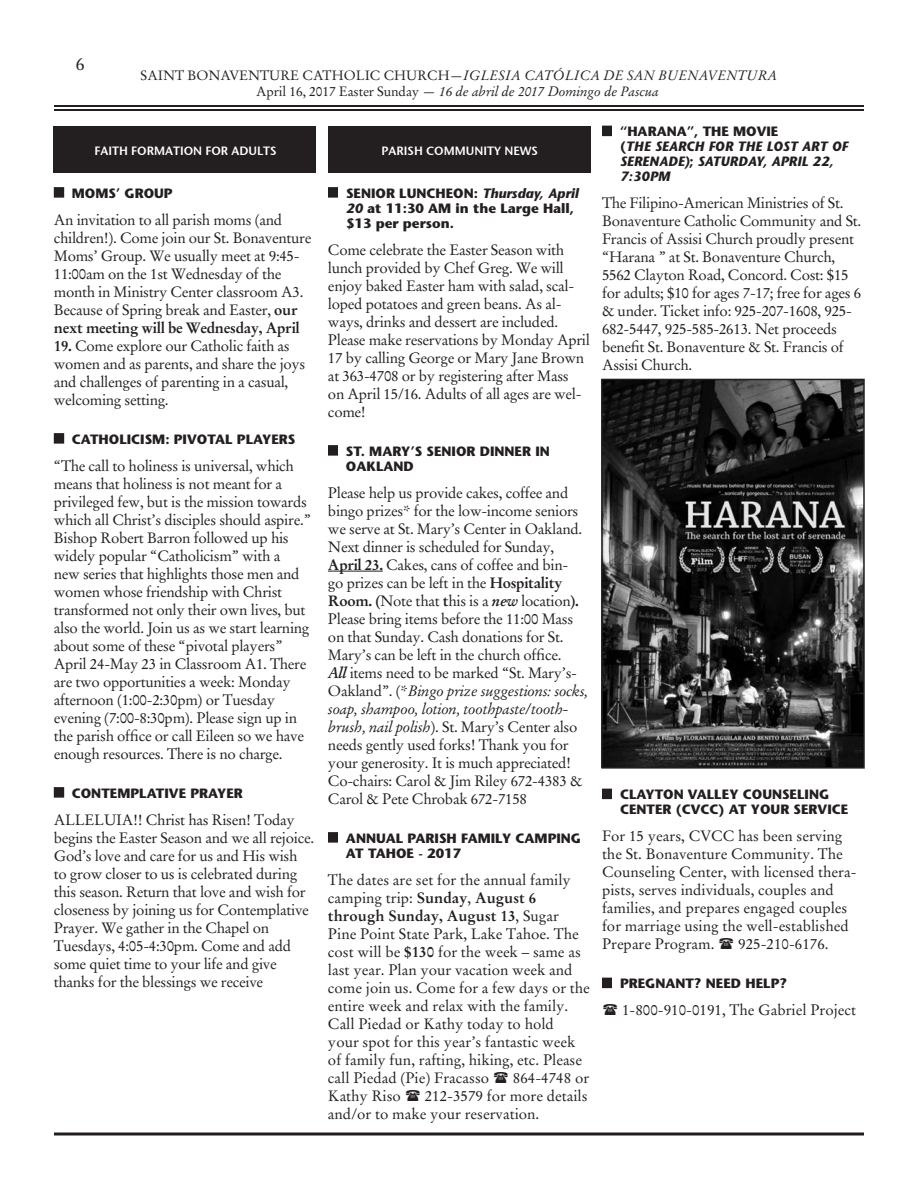
<style>
.page{position:relative;width:918px;height:1188px;background:#fff}
.page>*{position:absolute;margin:0;border:0;box-sizing:border-box;transform-origin:0 0}
.t1{font:18px "Stempel Garamond";color:#231f20}
.t2{font:15px/18px "Stempel Garamond";letter-spacing:-.02em;color:#231f20}
.t3{font:15px/18px "Stempel Garamond";color:#231f20}
.t4{font:700 13.5px/15px "Stone Sans";color:#231f20}
.t5{font:italic 13.5px/16.2px "Stempel Garamond";color:#231f20;text-align:center}
.t6{font:italic 700 13.5px/15px "Stone Sans";color:#231f20}
.t7{font:12px "Stone Sans Sem ITCTT Semi";color:#fff}
.s1{font-style:normal}
.s2{font-weight:700}
.s3{font-style:italic}
.s4{font-weight:700;font-style:italic}
</style>
<div class="page">
<hr style="left:54px;top:105px;width:810px;height:2px;background:#231f20">
<hr style="left:54px;top:109px;width:810px;height:2px;background:#231f20">
<svg style="left:54px;top:1132px;width:810px;height:4px"></svg>
<div style="left:328px;top:126px;width:262px;height:46px;background:#231f20"></div>
<div style="left:328px;top:187px;width:10px;height:11px;background:#231f20"></div>
<div style="left:328px;top:445px;width:10px;height:11px;background:#231f20"></div>
<hr style="left:328px;top:571px;width:55px;height:1px;background:#231f20">
<div style="left:328px;top:832px;width:10px;height:11px;background:#231f20"></div>
<div style="left:602px;top:126px;width:10px;height:10px;background:#231f20"></div>
<div style="left:602px;top:789px;width:10px;height:10px;background:#231f20"></div>
<div style="left:602px;top:978px;width:10px;height:10px;background:#231f20"></div>
<div style="left:54px;top:126px;width:262px;height:46px;background:#231f20"></div>
<div style="left:54px;top:187px;width:10px;height:11px;background:#231f20"></div>
<div style="left:54px;top:433px;width:10px;height:11px;background:#231f20"></div>
<div style="left:54px;top:787px;width:10px;height:11px;background:#231f20"></div>
<img style="left:604px;top:382px;width:258px;height:384px">
<div style="left:601px;top:379px;width:264px;height:390px;border:2px solid #231f20"></div>
<p class="t1" style="left:76px;top:53px;width:10px">6</p>
<p class="t5" style="left:141px;top:67px;width:638px"><span class="s1">SAINT BONAVENTURE CATHOLIC CHURCH</span>—IGLESIA CATÓLICA DE SAN BUENAVENTURA<br><span class="s1">April 16, 2017 Easter Sunday</span> — 16 de abril de 2017 Domingo de Pascua</p>
<p class="t7" style="left:94px;top:143px;width:184px">FAITH FORMATION FOR ADULTS</p>
<p class="t4" style="left:72px;top:185px;width:102px">MOMS’ GROUP</p>
<p class="t2" style="left:54px;top:211px;width:259px">An invitation to all parish moms (and children!). Come join our St. Bonaventure Moms’ Group. We usually meet at 9:45- 11:00am on the 1st Wednesday of the month in Ministry Center classroom A3.<br>Because of Spring break and Easter, <span class="s2">our next meeting will be Wednesday, April</span></p>
<p class="t2" style="left:54px;top:337px;width:253px"><span class="s2">19.</span> Come explore our Catholic faith as women and as parents, and share the joys and challenges of parenting in a casual, welcoming setting.</p>
<p class="t4" style="left:72px;top:431px;width:225px">CATHOLICISM: PIVOTAL PLAYERS</p>
<p class="t2" style="left:54px;top:457px;width:259px">“The call to holiness is universal, which means that holiness is not meant for a privileged few, but is the mission towards which all Christ’s disciples should aspire.” Bishop Robert Barron followed up his widely popular “Catholicism” with a<br>new series that highlights those men and women whose friendship with Christ transformed not only their own lives, but also the world. Join us as we start learning about some of these “pivotal players” April 24-May 23 in Classroom A1. There are two opportunities a week: Monday afternoon (1:00-2:30pm) or Tuesday evening (7:00-8:30pm). Please sign up in the parish office or call Eileen so we have enough resources. There is no charge.</p>
<p class="t4" style="left:72px;top:785px;width:173px">CONTEMPLATIVE PRAYER</p>
<p class="t2" style="left:54px;top:811px;width:262px">ALLELUIA!! Christ has Risen! Today begins the Easter Season and we all rejoice.<br>God’s love and care for us and His wish to grow closer to us is celebrated during this season. Return that love and wish for closeness by joining us for Contemplative Prayer. We gather in the Chapel on Tuesdays, 4:05-4:30pm. Come and add some quiet time to your life and give thanks for the blessings we receive</p>
<p class="t7" style="left:381px;top:143px;width:158px">PARISH COMMUNITY NEWS</p>
<p class="t4" style="left:346px;top:185px;width:234px">SENIOR LUNCHEON: <span class="s3">Thursday, April<br>20</span> at 11:30 AM in the Large Hall, $13 per person.</p>
<p class="t2" style="left:328px;top:241px;width:263px">Come celebrate the Easter Season with lunch provided by Chef Greg. We will enjoy baked Easter ham with salad, scal&shy;loped potatoes and green beans. As al&shy;ways, drinks and dessert are included.<br>Please make reservations by Monday April 17 by calling George or Mary Jane Brown at 363-4708 or by registering after Mass<br>on April 15/16. Adults of all ages are wel&shy;come!</p>
<p class="t4" style="left:346px;top:443px;width:205px">ST. MARY’S SENIOR DINNER IN<br>OAKLAND</p>
<p class="t2" style="left:328px;top:484px;width:262px">Please help us provide cakes, coffee and bingo prizes* for the low-income seniors we serve at St. Mary’s Center in Oakland.<br>Next dinner is scheduled for Sunday, <span class="s2">April 23.</span> Cakes, cans of coffee and bin-<br>go prizes can be left in the <span class="s2">Hospitality Room. (</span>Note that <span class="s2">t</span>his is a <span class="s4">new</span> location<span class="s2">).<br></span>Please bring items before the 11:00 Mass on that Sunday. Cash donations for St.<br>Mary’s can be left in the church office.<br><span class="s4">All</span> items need to be marked “St. Mary’s-Oakland”. (*<span class="s3">Bingo prize suggestions: socks, soap, shampoo, lotion, toothpaste/tooth&shy;brush, nail polish</span>). St. Mary’s Center also needs gently used forks! Thank you for your generosity. It is much appreciated!<br>Co-chairs: Carol &amp; Jim Riley 672-4383 &amp; Carol &amp; Pete Chrobak 672-7158</p>
<p class="t4" style="left:346px;top:830px;width:237px">ANNUAL PARISH FAMILY CAMPING<br>AT TAHOE - 2017</p>
<p class="t3" style="left:328px;top:871px;width:263px">The dates are set for the annual family camping trip: <span class="s2">Sunday</span>, <span class="s2">August 6 through Sunday, August 13</span>, Sugar Pine Point State Park, Lake Tahoe. The cost will be <span class="s2">$130</span> for the week – same as last year. Plan your vacation week and come join us. Come for a few days or the entire week and relax with the family.<br>Call Piedad or Kathy today to hold<br>your spot for this year’s fantastic week of family fun, rafting, hiking, etc. Please call Piedad (Pie) Fracasso</p>
<p class="t3" style="left:513px;top:1069px;width:78px">864-4748 or</p>
<p class="t3" style="left:328px;top:1087px;width:261px;text-indent:97px">212-3579 for more details and/or to make your reservation.</p>
<p class="t3" style="left:328px;top:1087px;width:74px">Kathy Riso</p>
<p class="t6" style="left:620px;top:124px;width:229px"><span class="s1">“HARANA”, THE MOVIE<br>(</span>THE SEARCH FOR THE LOST ART OF<br>SERENADE)<span class="s1">;</span> SATURDAY, APRIL 22,<br>7:30PM</p>
<p class="t2" style="left:602px;top:194px;width:261px">The Filipino-American Ministries of St.<br>Bonaventure Catholic Community and St.<br>Francis of Assisi Church proudly present “Harana ” at St. Bonaventure Church, 5562 Clayton Road, Concord. Cost: $15 for adults; $10 for ages 7-17; free for ages 6 &amp; under. Ticket info: 925-207-1608, 925- 682-5447, 925-585-2613. Net proceeds benefit St. Bonaventure &amp; St. Francis of Assisi Church.</p>
<p class="t4" style="left:620px;top:787px;width:230px">CLAYTON VALLEY COUNSELING<br>CENTER (CVCC) AT YOUR SERVICE</p>
<p class="t3" style="left:602px;top:827px;width:256px">For 15 years, CVCC has been serving the St. Bonaventure Community. The Counseling Center, with licensed thera&shy;pists, serves individuals, couples and families, and prepares engaged couples for marriage using the well-established Prepare Program.</p>
<p class="t3" style="left:738px;top:935px;width:92px">925-210-6176.</p>
<p class="t4" style="left:620px;top:976px;width:169px">PREGNANT? NEED HELP?</p>
<p class="t3" style="left:622px;top:1001px;width:236px">1-800-910-0191, The Gabriel Project</p>
</div>
